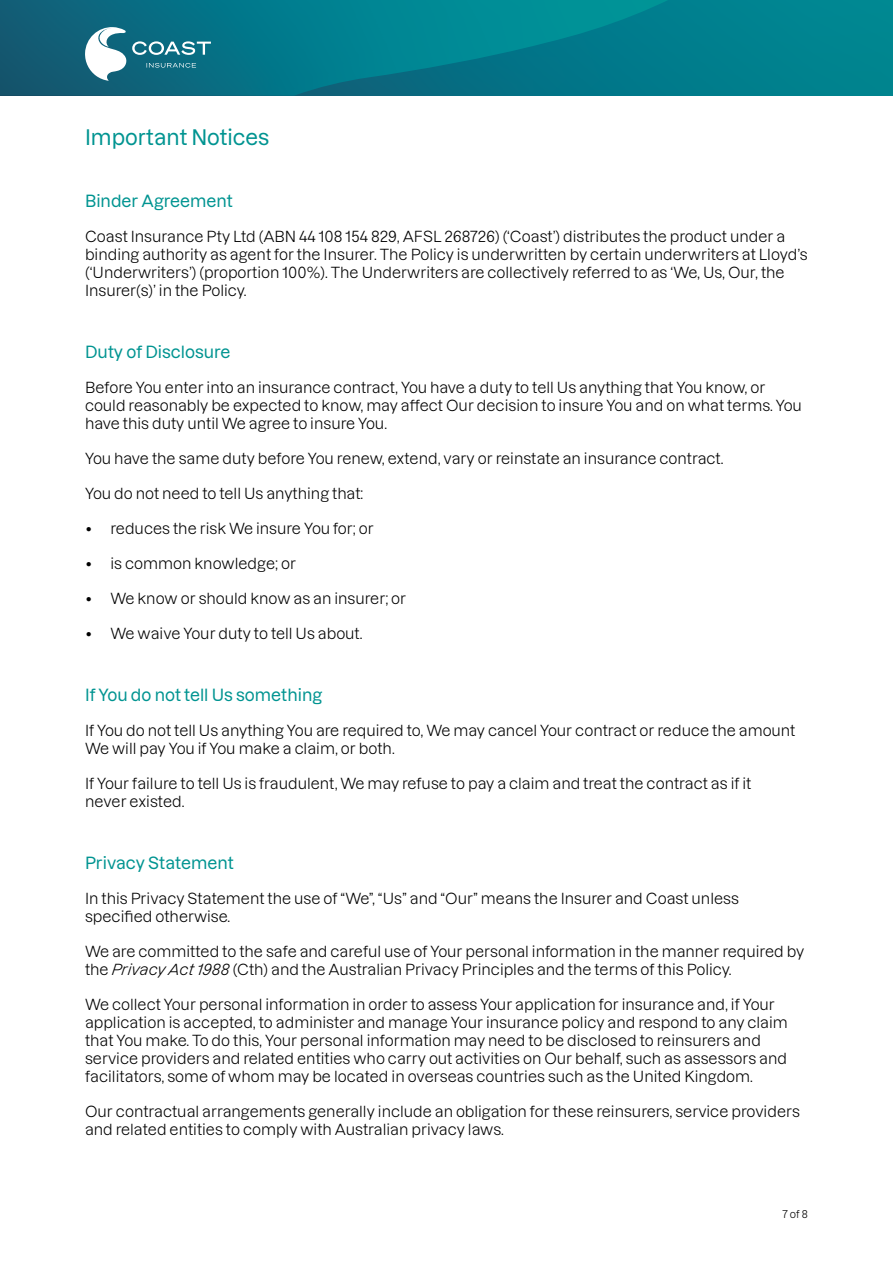
<style>
.page{position:relative;width:893px;height:1263px;background:#fff}
.page>*{position:absolute;margin:0;border:0;box-sizing:border-box;transform-origin:0 0}
.t1{font:500 21px "Dazzed";color:#009491}
.t2{font:500 16.5px "Dazzed";color:#009491}
.t3{font:15px/18px "Dazzed";color:#000}
.t4{font:10.5px "Dazzed";color:#000}
.s1{font-style:italic}
</style>
<div class="page">
<div style="left:0;top:0;width:893px;height:96px;background:#00828f"></div>
<svg style="left:0;top:0;width:667px;height:96px"></svg>
<svg style="left:85px;top:27px;width:126px;height:54px;background:#4a8fa0"></svg>
<h1 class="t1" style="left:85px;top:120px;width:186px">Important Notices</h1>
<p class="t2" style="left:85px;top:187px;width:149px">Binder Agreement</p>
<p class="t3" style="left:85px;top:225px;width:724px">Coast Insurance Pty Ltd (ABN 44 108 154 829, AFSL 268726) (‘Coast’) distributes the product under a binding authority as agent for the Insurer. The Policy is underwritten by certain underwriters at Lloyd’s (‘Underwriters’) (proportion 100%). The Underwriters are collectively referred to as ‘We, Us, Our, the Insurer(s)’ in the Policy.</p>
<p class="t2" style="left:85px;top:338px;width:147px">Duty of Disclosure</p>
<p class="t3" style="left:85px;top:376px;width:718px">Before You enter into an insurance contract, You have a duty to tell Us anything that You know, or could reasonably be expected to know, may affect Our decision to insure You and on what terms. You have this duty until We agree to insure You.</p>
<p class="t3" style="left:85px;top:447px;width:640px">You have the same duty before You renew, extend, vary or reinstate an insurance contract.</p>
<p class="t3" style="left:85px;top:482px;width:280px">You do not need to tell Us anything that:</p>
<p class="t3" style="left:85px;top:517px;width:290px">• reduces the risk We insure You for; or</p>
<p class="t3" style="left:85px;top:552px;width:212px">• is common knowledge; or</p>
<p class="t3" style="left:85px;top:587px;width:323px">• We know or should know as an insurer; or</p>
<p class="t3" style="left:85px;top:622px;width:279px">• We waive Your duty to tell Us about.</p>
<p class="t2" style="left:85px;top:681px;width:239px">If You do not tell Us something</p>
<p class="t3" style="left:85px;top:719px;width:712px">If You do not tell Us anything You are required to, We may cancel Your contract or reduce the amount<br>We will pay You if You make a claim, or both.</p>
<p class="t3" style="left:85px;top:772px;width:668px">If Your failure to tell Us is fraudulent, We may refuse to pay a claim and treat the contract as if it never existed.</p>
<p class="t2" style="left:85px;top:849px;width:150px">Privacy Statement</p>
<p class="t3" style="left:85px;top:887px;width:655px">In this Privacy Statement the use of “We”, “Us” and “Our” means the Insurer and Coast unless specified otherwise.</p>
<p class="t3" style="left:85px;top:940px;width:721px">We are committed to the safe and careful use of Your personal information in the manner required by the <span class="s1">Privacy Act 1988</span> (Cth) and the Australian Privacy Principles and the terms of this Policy.</p>
<p class="t3" style="left:85px;top:993px;width:704px">We collect Your personal information in order to assess Your application for insurance and, if Your application is accepted, to administer and manage Your insurance policy and respond to any claim that You make. To do this, Your personal information may need to be disclosed to reinsurers and service providers and related entities who carry out activities on Our behalf, such as assessors and facilitators, some of whom may be located in overseas countries such as the United Kingdom.</p>
<p class="t3" style="left:85px;top:1100px;width:716px">Our contractual arrangements generally include an obligation for these reinsurers, service providers and related entities to comply with Australian privacy laws.</p>
<p class="t4" style="left:782px;top:1206px;width:27px">7 of 8</p>
</div>
